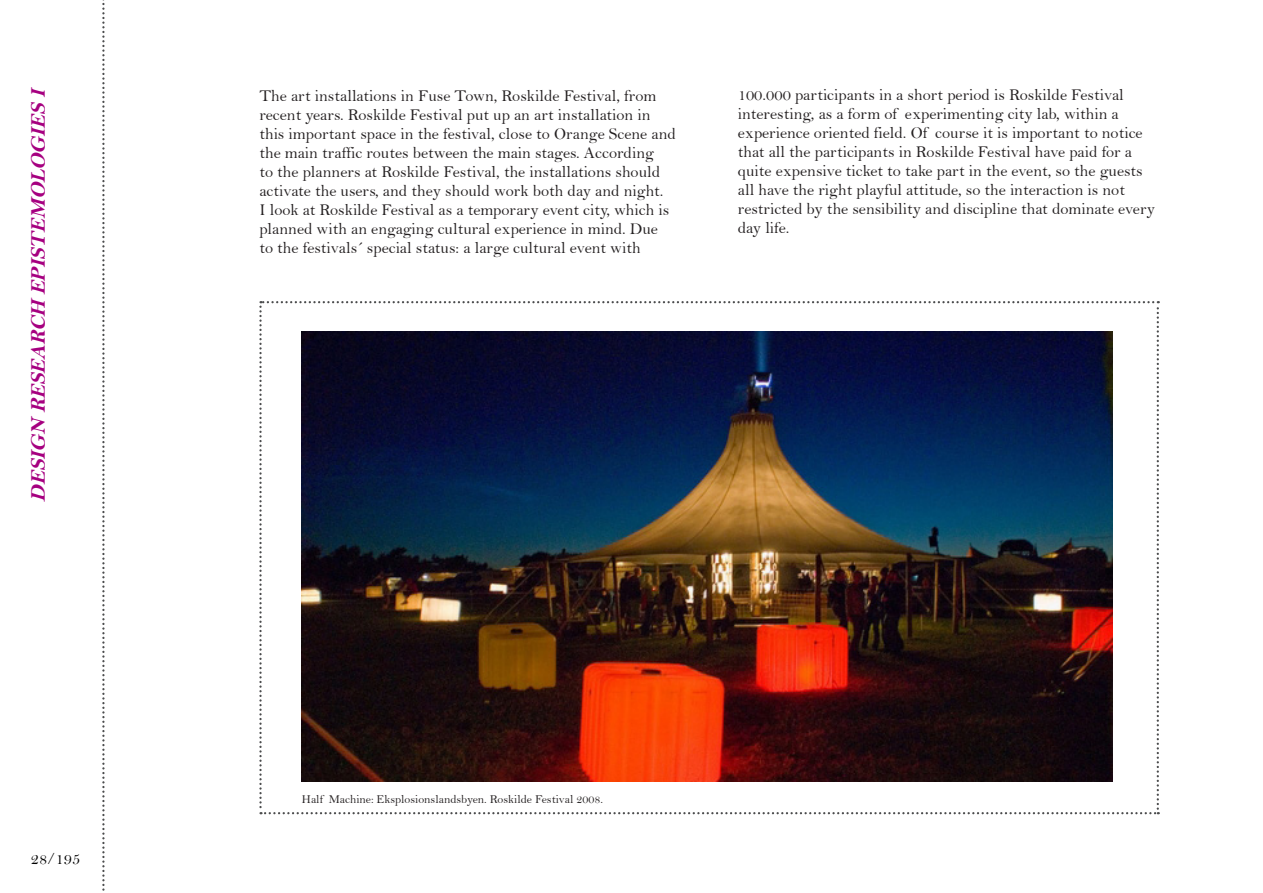
<style>
.page{position:relative;width:1263px;height:893px;background:#fff}
.page>*{position:absolute;margin:0;border:0;box-sizing:border-box;transform-origin:0 0}
.t1{font:italic 21px "Bell MT Bold";color:#a60080}
.t2{font:16.5px/19px "Bell";color:#231f20}
.t3{font:16.5px "Bell";color:#000}
.t4{font:12px "Bell";color:#231f20}
</style>
<div class="page">
<svg style="left:102px;top:0;width:3px;height:891px"></svg>
<svg style="left:259px;top:301px;width:900px;height:513px"></svg>
<img style="left:302px;top:332px;width:810px;height:450px">
<p class="t1" style="left:26px;top:502px;width:420px;rotate:-90deg">DESIGN RESEARCH EPISTEMOLOGIESI</p>
<p class="t2" style="left:259px;top:86px;width:418px">The art installations in Fuse Town, Roskilde Festival, from recent years. Roskilde Festival put up an art installation in this important space in the festival, close to Orange Scene and the main traffic routes between the main stages. According<br>to the planners at Roskilde Festival, the installations should activate the users, and they should work both day and night.<br>I look at Roskilde Festival as a temporary event city, which is planned with an engaging cultural experience in mind. Due<br>to the festivals´ special status: a large cultural event with</p>
<p class="t2" style="left:738px;top:85px;width:419px">100.000 participants in a short period is Roskilde Festival interesting, as a form of experimenting city lab, within a experience oriented field. Of course it is important to notice that all the participants in Roskilde Festival have paid for a quite expensive ticket to take part in the event, so the guests all have the right playful attitude, so the interaction is not restricted by the sensibility and discipline that dominate every day life.</p>
<p class="t3" style="left:31px;top:848px;width:51px">28/195</p>
<p class="t4" style="left:302px;top:792px;width:303px">Half Machine: Eksplosionslandsbyen. Roskilde Festival 2008.</p>
</div>
